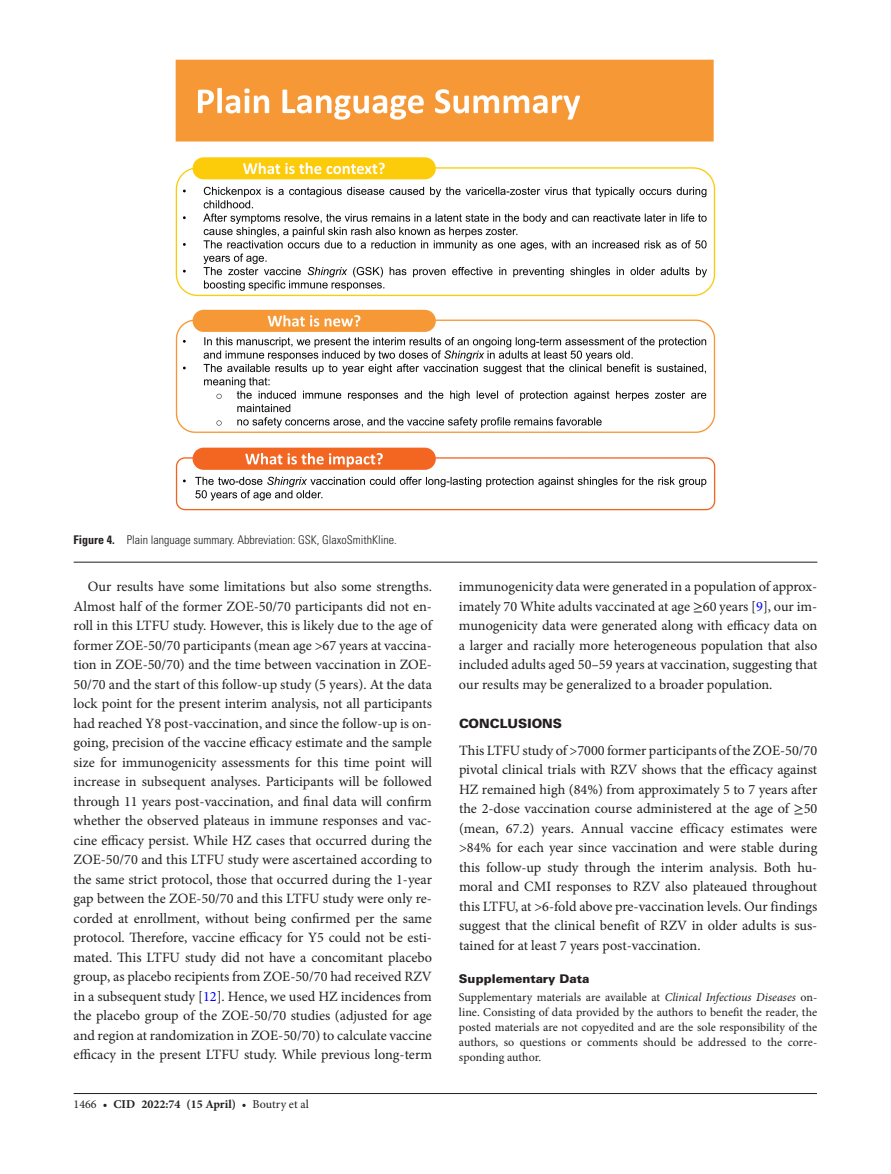
<style>
.page{position:relative;width:891px;height:1174px;background:#fff}
.page>*{position:absolute;margin:0;border:0;box-sizing:border-box;transform-origin:0 0}
.t1{font:14.25px/19.5px "Minion Pro";color:#231f20;text-align:justify}
.t2{font:900 12.75px "Univers LT Std";color:#231f20}
.t3{font:12px/15px "Minion Pro";letter-spacing:.005em;color:#231f20;text-align:justify}
.t4{font:300 condensed 12px "Univers LT Std";color:#231f20}
.t5{font:700 12px "Minion Pro";color:#231f20}
.t6{font:900 12px "Univers LT Std";color:#231f20}
.s1{font-weight:700}
.s2{color:#00f}
.s3{font-family:"STIX General"}
.s4{font-style:italic}
.s5{font-weight:400}
</style>
<div class="page">
<hr style="left:74px;top:1093px;width:743px;height:1px;background:#231f20">
<hr style="left:74px;top:562px;width:743px;height:1px;background:#231f20">
<img style="left:175px;top:59px;width:540px;height:451px">
<p class="t4" style="left:74px;top:532px;width:325px"><span class="s1">Figure 4.</span> Plain language summary. Abbreviation: GSK, GlaxoSmithKline.</p>
<p class="t1" style="left:74px;top:577px;width:360px;text-indent:14px">Our results have some limitations but also some strengths.<br>Almost half of the former ZOE-50/70 participants did not en&shy;roll in this LTFU study. However, this is likely due to the age of former ZOE-50/70 participants (mean age &gt;67 years at vaccina&shy;tion in ZOE-50/70) and the time between vaccination in ZOE-50/70 and the start of this follow-up study (5 years). At the data lock point for the present interim analysis, not all participants had reached Y8 post-vaccination, and since the follow-up is on&shy;going, precision of the vaccine efficacy estimate and the sample size for immunogenicity assessments for this time point will increase in subsequent analyses. Participants will be followed through 11 years post-vaccination, and final data will confirm whether the observed plateaus in immune responses and vac&shy;cine efficacy persist. While HZ cases that occurred during the ZOE-50/70 and this LTFU study were ascertained according to the same strict protocol, those that occurred during the 1-year gap between the ZOE-50/70 and this LTFU study were only re&shy;corded at enrollment, without being confirmed per the same protocol. Therefore, vaccine efficacy for Y5 could not be esti&shy;mated. This LTFU study did not have a concomitant placebo group, as placebo recipients from ZOE-50/70 had received RZV in a subsequent study [<span class="s2">12</span>]. Hence, we used HZ incidences from the placebo group of the ZOE-50/70 studies (adjusted for age and region at randomization in ZOE-50/70) to calculate vaccine efficacy in the present LTFU study. While previous long-term</p>
<p class="t1" style="left:459px;top:577px;width:360px">immunogenicity data were generated in a population of approx&shy;imately 70 White adults vaccinated at age <span class="s3">≥</span>60 years [<span class="s2">9</span>], our im&shy;munogenicity data were generated along with efficacy data on a larger and racially more heterogeneous population that also included adults aged 50–59 years at vaccination, suggesting that our results may be generalized to a broader population.</p>
<p class="t2" style="left:459px;top:715px;width:105px">CONCLUSIONS</p>
<p class="t1" style="left:459px;top:741px;width:360px">This LTFU study of &gt;7000 former participants of the ZOE-50/70 pivotal clinical trials with RZV shows that the efficacy against HZ remained high (84%) from approximately 5 to 7 years after the 2-dose vaccination course administered at the age of <span class="s3">≥</span>50 (mean, 67.2) years. Annual vaccine efficacy estimates were &gt;84% for each year since vaccination and were stable during this follow-up study through the interim analysis. Both hu&shy;moral and CMI responses to RZV also plateaued throughout this LTFU, at &gt;6-fold above pre-vaccination levels. Our findings suggest that the clinical benefit of RZV in older adults is sus&shy;tained for at least 7 years post-vaccination.</p>
<p class="t6" style="left:459px;top:971px;width:132px">Supplementary Data</p>
<p class="t3" style="left:459px;top:989px;width:360px">Supplementary materials are available at <span class="s4">Clinical Infectious Diseases</span> on&shy;line. Consisting of data provided by the authors to benefit the reader, the posted materials are not copyedited and are the sole responsibility of the authors, so questions or comments should be addressed to the corre&shy;sponding author.</p>
<p class="t5" style="left:74px;top:1095px;width:237px"><span class="s5">1466 •</span> cid 2022:74 (15 April) <span class="s5">• Boutry et al</span></p>
</div>
